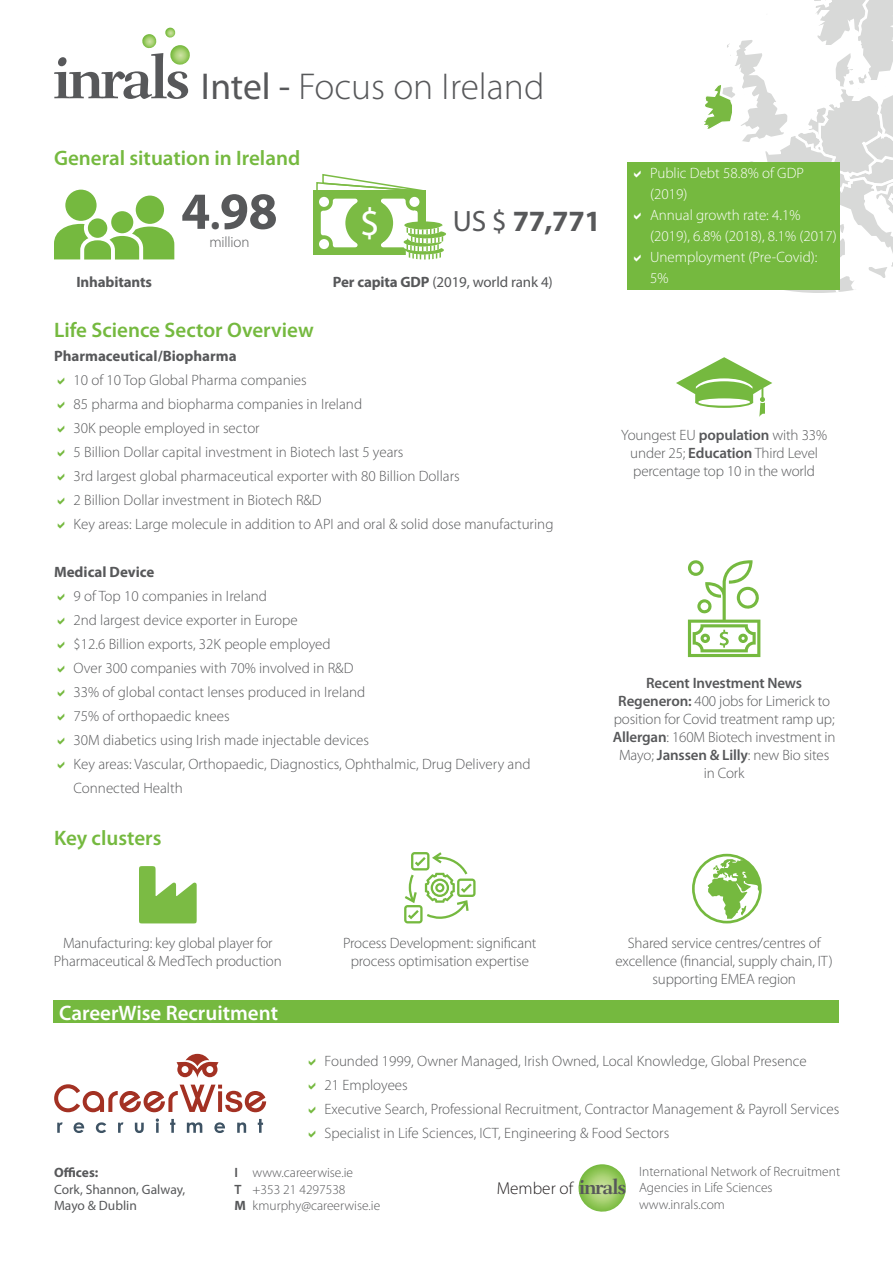
<style>
.page{position:relative;width:893px;height:1263px;background:#fff}
.page>*{position:absolute;margin:0;border:0;box-sizing:border-box;transform-origin:0 0}
.t1{font:700 52.5px "Myriad Pro";color:#57585a}
.t2{font:39.3px "Myriad Pro";color:#fff}
.t3{font:300 37.5px "Myriad Pro";color:#57585a}
.t4{font:700 29.55px "Myriad Pro";color:#57585a}
.t5{font:600 21px "Myriad Pro";color:#75b93f}
.t6{font:600 21px "Myriad Pro";color:#fff}
.t7{font:300 17.85px "Myriad Pro";color:#808285}
.t8{font:300 15px/18px "Myriad Pro";color:#57585a;text-align:center}
.t9{font:300 15px/21px "Myriad Pro";color:#fff}
.t10{font:700 15px "Myriad Pro";color:#57585a}
.t11{font:15px "Myriad Pro";letter-spacing:-.01em;color:#57585a}
.t12{font:600 15px "Myriad Pro";letter-spacing:-.01em;color:#57585a}
.t13{font:300 13.5px "Myriad Pro";color:#57585a}
.t14{font:13.5px/16.2px "Myriad Pro";color:#57585a}
.s1{font-weight:400}
.s2{font-size:40.5px}
.s3{font-weight:700}
.s4{font-weight:600}
.s5{font-size:17.25px;color:#231f20}
.s6{font-family:"Fairfield LT Std";font-weight:700;font-size:21px;color:#57585a}
</style>
<div class="page">
<svg style="left:679px;top:0;width:214px;height:293px"></svg>
<div style="left:54px;top:1000px;width:785px;height:23px;background:#75b93f"></div>
<div style="left:628px;top:162px;width:212px;height:127px;background:#75b93f"></div>
<div style="left:111px;top:211px;width:22px;height:22px;background:#75b93f;border-radius:50%"></div>
<svg style="left:54px;top:224px;width:120px;height:35px"></svg>
<div style="left:88px;top:218px;width:19px;height:20px;background:#75b93f;border-radius:50%"></div>
<div style="left:136px;top:196px;width:28px;height:28px;background:#75b93f;border-radius:50%"></div>
<div style="left:65px;top:190px;width:32px;height:31px;background:#75b93f;border-radius:50%"></div>
<svg style="left:315px;top:174px;width:131px;height:85px"></svg>
<svg style="left:54px;top:28px;width:136px;height:71px"></svg>
<svg style="left:54px;top:1053px;width:213px;height:80px"></svg>
<svg style="left:578px;top:1164px;width:48px;height:48px"></svg>
<svg style="left:676px;top:357px;width:96px;height:60px"></svg>
<svg style="left:139px;top:866px;width:58px;height:57px"></svg>
<svg style="left:404px;top:852px;width:72px;height:71px"></svg>
<svg style="left:708px;top:856px;width:52px;height:63px"></svg>
<div style="left:692px;top:854px;width:70px;height:69px;border:3px solid #75b93f;border-radius:50%"></div>
<svg style="left:688px;top:560px;width:72px;height:97px"></svg>
<p class="t3" style="left:201px;top:64px;width:345px"><span class="s1">Intel -</span> Focus on Ireland</p>
<p class="t5" style="left:54px;top:144px;width:248px">General situation in Ireland</p>
<p class="t1" style="left:181px;top:177px;width:98px">4<span class="s2">.</span>98</p>
<p class="t8" style="left:209px;top:233px;width:42px">million</p>
<p class="t2" style="left:360px;top:199px;width:22px">$</p>
<p class="t4" style="left:453px;top:201px;width:149px"><span class="s1">US $</span> 77,771</p>
<p class="t10" style="left:76px;top:272px;width:77px">Inhabitants</p>
<p class="t11" style="left:333px;top:272px;width:221px"><span class="s3">Per capita GDP</span> (2019, world rank 4)</p>
<p class="t5" style="left:54px;top:316px;width:261px">Life Science Sector Overview</p>
<p class="t10" style="left:54px;top:346px;width:184px">Pharmaceutical/Biopharma</p>
<p class="t8" style="left:74px;top:371px;width:235px">10 of 10 Top Global Pharma companies</p>
<p class="t8" style="left:74px;top:395px;width:290px">85 pharma and biopharma companies in Ireland</p>
<p class="t8" style="left:74px;top:419px;width:188px">30K people employed in sector</p>
<p class="t8" style="left:74px;top:443px;width:332px">5 Billion Dollar capital investment in Biotech last 5 years</p>
<p class="t8" style="left:74px;top:467px;width:388px">3rd largest global pharmaceutical exporter with 80 Billion Dollars</p>
<p class="t8" style="left:74px;top:491px;width:250px">2 Billion Dollar investment in Biotech R&amp;D</p>
<p class="t8" style="left:74px;top:515px;width:481px">Key areas: Large molecule in addition to API and oral &amp; solid dose manufacturing</p>
<p class="t10" style="left:54px;top:562px;width:102px">Medical Device</p>
<p class="t8" style="left:74px;top:587px;width:195px">9 of Top 10 companies in Ireland</p>
<p class="t8" style="left:74px;top:611px;width:226px">2nd largest device exporter in Europe</p>
<p class="t8" style="left:74px;top:635px;width:259px">$12.6 Billion exports, 32K people employed</p>
<p class="t8" style="left:74px;top:659px;width:281px">Over 300 companies with 70% involved in R&amp;D</p>
<p class="t8" style="left:74px;top:683px;width:293px">33% of global contact lenses produced in Ireland</p>
<p class="t8" style="left:74px;top:707px;width:158px">75% of orthopaedic knees</p>
<p class="t8" style="left:74px;top:731px;width:297px">30M diabetics using Irish made injectable devices</p>
<p class="t8" style="left:74px;top:752px;width:459px;line-height:24px;text-align:left">Key areas: Vascular, Orthopaedic, Diagnostics, Ophthalmic, Drug Delivery and<br>Connected Health</p>
<p class="t5" style="left:54px;top:825px;width:109px">Key clusters</p>
<p class="t9" style="left:650px;top:162px;width:155px">Public Debt 58.8% of GDP (2019)</p>
<p class="t9" style="left:650px;top:204px;width:188px">Annual growth rate: 4.1% (2019), 6.8% (2018), 8.1% (2017)</p>
<p class="t9" style="left:650px;top:246px;width:169px">Unemployment (Pre-Covid):<br>5%</p>
<p class="t8" style="left:621px;top:426px;width:207px">Youngest EU <span class="s4">population</span> with 33% under 25; <span class="s4">Education</span> Third Level percentage top 10 in the world</p>
<p class="t12" style="left:646px;top:673px;width:157px">Recent Investment News</p>
<p class="t8" style="left:613px;top:692px;width:224px"><span class="s4">Regeneron:</span> 400 jobs for Limerick to position for Covid treatment ramp up;<br><span class="s4">Allergan</span>: 160M Biotech investment in<br>Mayo; <span class="s4">Janssen &amp; Lilly</span>: new Bio sites in Cork</p>
<p class="t8" style="left:54px;top:934px;width:229px">Manufacturing: key global player for<br>Pharmaceutical &amp; MedTech production</p>
<p class="t8" style="left:343px;top:934px;width:195px">Process Development: significant process optimisation expertise</p>
<p class="t8" style="left:615px;top:934px;width:219px">Shared service centres/centres of excellence (financial, supply chain, IT) supporting EMEA region</p>
<p class="t6" style="left:59px;top:999px;width:220px">CareerWise Recruitment</p>
<p class="t8" style="left:325px;top:1051px;width:484px">Founded 1999, Owner Managed, Irish Owned, Local Knowledge, Global Presence</p>
<p class="t8" style="left:325px;top:1075px;width:85px">21 Employees</p>
<p class="t8" style="left:325px;top:1099px;width:516px">Executive Search, Professional Recruitment, Contractor Management &amp; Payroll Services</p>
<p class="t8" style="left:325px;top:1123px;width:346px">Specialist in Life Sciences, ICT, Engineering &amp; Food Sectors</p>
<p class="t14" style="left:54px;top:1164px;width:133px"><span class="s3">Offices:<br></span>Cork, Shannon, Galway,<br>Mayo &amp; Dublin</p>
<p class="t13" style="left:235px;top:1165px;width:120px"><span class="s4">I</span> www.careerwise.ie</p>
<p class="t13" style="left:235px;top:1181px;width:113px"><span class="s4">T</span> +353 21 4297538</p>
<p class="t13" style="left:235px;top:1197px;width:147px"><span class="s3">M</span> kmurphy@careerwise.ie</p>
<p class="t13" style="left:639px;top:1163px;width:203px">International Network of Recruitment</p>
<p class="t13" style="left:639px;top:1180px;width:135px">Agencies in Life Sciences</p>
<p class="t13" style="left:639px;top:1196px;width:87px">www.inrals.com</p>
<p class="t7" style="left:497px;top:1177px;width:367px"><span class="s5">Member of</span> <span class="s6">inrals</span> Global Life Sciences Recruitment</p>
</div>
